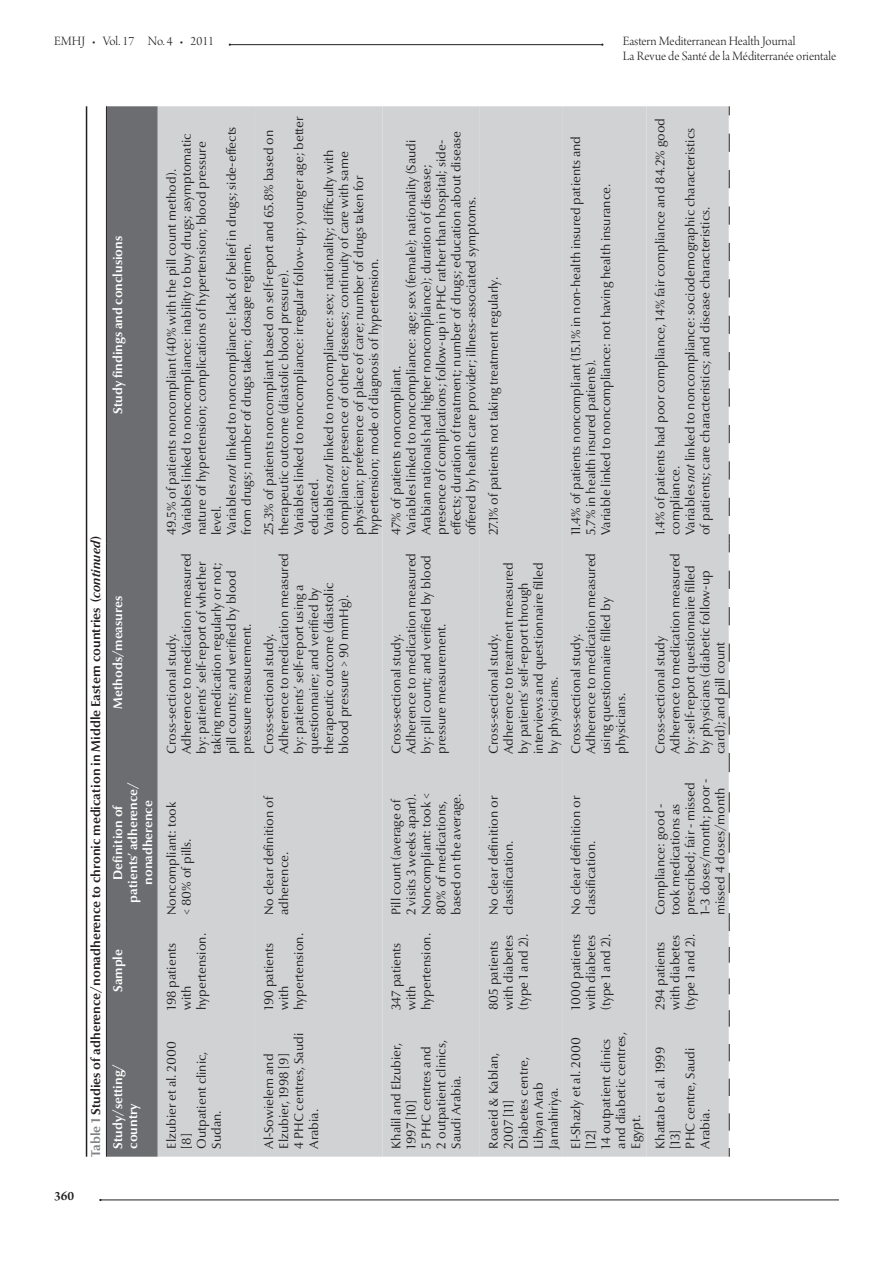
<style>
.page{position:relative;width:893px;height:1263px;background:#fff}
.page>*{position:absolute;margin:0;border:0;box-sizing:border-box;transform-origin:0 0}
.t1{font:13.5px/15px "Arno Pro Light Display";color:#231f20}
.t2{font:600 13.5px "Arno Pro";color:#231f20}
.tabletit{font:700 12.9px "Optima Nova LT Pro";color:#231f20}
.tabletxt{font:12.75px/15px "Optima Nova LT Pro";color:#231f20}
.tabletxt1{font:700 12.75px/15px "Optima Nova LT Pro";color:#fff}
.s1{color:#808285}
.s2{font-style:italic}
</style>
<div class="page">
<hr style="left:230px;top:44px;width:372px;height:1px;background:#231f20">
<hr style="left:100px;top:1199px;width:739px;height:1px;background:#231f20">
<hr style="left:86px;top:106px;width:1px;height:1051px;background:#231f20">
<div style="left:107px;top:106px;width:51px;height:1051px;background:#6c6d70"></div>
<div style="left:158px;top:106px;width:97px;height:1051px;background:#d1d2d4"></div>
<div style="left:255px;top:106px;width:127px;height:1051px;background:#d1d2d4"></div>
<div style="left:382px;top:106px;width:98px;height:1051px;background:#d1d2d4"></div>
<div style="left:480px;top:106px;width:82px;height:1051px;background:#d1d2d4"></div>
<div style="left:562px;top:106px;width:84px;height:1051px;background:#d1d2d4"></div>
<div style="left:646px;top:106px;width:83px;height:1051px;background:#d1d2d4"></div>
<hr style="left:106px;top:1018px;width:1px;height:139px;background:#231f20">
<hr style="left:106px;top:923px;width:1px;height:95px;background:#231f20">
<hr style="left:106px;top:762px;width:1px;height:161px;background:#231f20">
<hr style="left:106px;top:543px;width:1px;height:219px;background:#231f20">
<hr style="left:106px;top:106px;width:1px;height:437px;background:#231f20">
<svg style="left:729px;top:1044px;width:1px;height:87px"></svg>
<svg style="left:729px;top:946px;width:1px;height:48px"></svg>
<svg style="left:729px;top:1010px;width:1px;height:17px"></svg>
<svg style="left:729px;top:792px;width:1px;height:101px"></svg>
<svg style="left:729px;top:913px;width:1px;height:18px"></svg>
<svg style="left:729px;top:570px;width:1px;height:165px"></svg>
<svg style="left:729px;top:753px;width:1px;height:19px"></svg>
<svg style="left:729px;top:133px;width:1px;height:383px"></svg>
<svg style="left:729px;top:534px;width:1px;height:18px"></svg>
<p class="t1" style="left:54px;top:34px;width:162px">EMHJ • Vol. 17 No. 4 • 2011</p>
<p class="t1" style="left:623px;top:34px;width:215px">Eastern Mediterranean Health Journal<br>La Revue de Santé de la Méditerranée orientale</p>
<p class="t2" style="left:54px;top:1188px;width:22px">360</p>
<p class="tabletxt1" style="left:110px;top:414px;width:179px;rotate:-90deg">Study findings and conclusions</p>
<p class="tabletit" style="left:88px;top:1157px;width:622px;rotate:-90deg"><span class="s1">Table 1</span> Studies of adherence/nonadherence to chronic medication in Middle Eastern countries (<span class="s2">continued</span>)</p>
<p class="tabletxt1" style="left:110px;top:709px;width:114px;rotate:-90deg">Methods/measures</p>
<p class="tabletxt1" style="left:110px;top:903px;width:122px;text-align:center;rotate:-90deg">Definition of patients’ adherence/ nonadherence</p>
<p class="tabletxt1" style="left:110px;top:992px;width:45px;rotate:-90deg">Sample</p>
<p class="tabletxt1" style="left:110px;top:1148px;width:86px;rotate:-90deg">Study/setting/ country</p>
<p class="tabletxt" style="left:179px;top:535px;width:403px;rotate:-90deg">Variables linked to noncompliance: inability to buy drugs; asymptomatic nature of hypertension; complications of hypertension; blood pressure level.</p>
<p class="tabletxt" style="left:224px;top:535px;width:410px;rotate:-90deg">Variables <span class="s2">not</span> linked to noncompliance: lack of belief in drugs; side-effects from drugs; number of drugs taken; dosage regimen.</p>
<p class="tabletxt" style="left:164px;top:535px;width:368px;rotate:-90deg">49.5% of patients noncompliant (40% with the pill count method).</p>
<p class="tabletxt" style="left:179px;top:754px;width:203px;rotate:-90deg">Adherence to medication measured by: patients’ self-report of whether taking medication regularly or not; pill counts; and verified by blood pressure measurement.</p>
<p class="tabletxt" style="left:164px;top:754px;width:122px;rotate:-90deg">Cross-sectional study.</p>
<p class="tabletxt" style="left:291px;top:535px;width:420px;rotate:-90deg">Variables linked to noncompliance: irregular follow-up; younger age; better educated.</p>
<p class="tabletxt" style="left:261px;top:535px;width:407px;rotate:-90deg">25.3% of patients noncompliant based on self-report and 65.8% based on therapeutic outcome (diastolic blood pressure).</p>
<p class="tabletxt" style="left:321px;top:535px;width:387px;rotate:-90deg">Variables <span class="s2">not</span> linked to noncompliance: sex; nationality; difficulty with compliance; presence of other diseases; continuity of care with same physician; preference of place of care; number of drugs taken for hypertension; mode of diagnosis of hypertension.</p>
<p class="tabletxt" style="left:276px;top:754px;width:203px;rotate:-90deg">Adherence to medication measured by: patients’ self-report using a questionnaire; and verified by therapeutic outcome (diastolic blood pressure &gt; 90 mmHg).</p>
<p class="tabletxt" style="left:261px;top:754px;width:122px;rotate:-90deg">Cross-sectional study.</p>
<p class="tabletxt" style="left:404px;top:535px;width:405px;rotate:-90deg">Variables linked to noncompliance: age; sex (female); nationality (Saudi Arabian nationals had higher noncompliance); duration of disease; presence of complications; follow-up in PHC rather than hospital; side&shy;effects; duration of treatment; number of drugs; education about disease offered by health care provider; illness-associated symptoms.</p>
<p class="tabletxt" style="left:389px;top:535px;width:171px;rotate:-90deg">47% of patients noncompliant.</p>
<p class="tabletxt" style="left:404px;top:754px;width:203px;rotate:-90deg">Adherence to medication measured by: pill count; and verified by blood pressure measurement.</p>
<p class="tabletxt" style="left:389px;top:754px;width:122px;rotate:-90deg">Cross-sectional study.</p>
<p class="tabletxt" style="left:486px;top:535px;width:260px;rotate:-90deg">27.1% of patients not taking treatment regularly.</p>
<p class="tabletxt" style="left:501px;top:754px;width:193px;rotate:-90deg">Adherence to treatment measured by patients’ self-report through interviews and questionnaire filled by physicians.</p>
<p class="tabletxt" style="left:486px;top:754px;width:122px;rotate:-90deg">Cross-sectional study.</p>
<p class="tabletxt" style="left:568px;top:535px;width:401px;rotate:-90deg">11.4% of patients noncompliant (15.1% in non-health insured patients and<br>5.7% in health insured patients).</p>
<p class="tabletxt" style="left:598px;top:535px;width:353px;rotate:-90deg">Variable linked to noncompliance: not having health insurance.</p>
<p class="tabletxt" style="left:583px;top:754px;width:203px;rotate:-90deg">Adherence to medication measured using questionnaire filled by physicians.</p>
<p class="tabletxt" style="left:568px;top:754px;width:122px;rotate:-90deg">Cross-sectional study.</p>
<p class="tabletxt" style="left:164px;top:915px;width:115px;rotate:-90deg">Noncompliant: took &lt; 80% of pills.</p>
<p class="tabletxt" style="left:164px;top:1010px;width:78px;rotate:-90deg">198 patients with hypertension.</p>
<p class="tabletxt" style="left:164px;top:1148px;width:109px;rotate:-90deg">Elzubier et al. 2000 [8]</p>
<p class="tabletxt" style="left:194px;top:1148px;width:99px;rotate:-90deg">Outpatient clinic,<br>Sudan.</p>
<p class="tabletxt" style="left:261px;top:915px;width:120px;rotate:-90deg">No clear definition of adherence.</p>
<p class="tabletxt" style="left:261px;top:1010px;width:78px;rotate:-90deg">190 patients with hypertension.</p>
<p class="tabletxt" style="left:291px;top:1148px;width:117px;rotate:-90deg">4 PHC centres, Saudi<br>Arabia.</p>
<p class="tabletxt" style="left:261px;top:1148px;width:96px;rotate:-90deg">Al-Sowielem and<br>Elzubier, 1998 [9]</p>
<p class="tabletxt" style="left:389px;top:915px;width:124px;rotate:-90deg">Pill count (average of<br>2 visits 3 weeks apart).<br>Noncompliant: took &lt;<br>80% of medications, based on the average.</p>
<p class="tabletxt" style="left:389px;top:1010px;width:78px;rotate:-90deg">347 patients with hypertension.</p>
<p class="tabletxt" style="left:389px;top:1148px;width:107px;rotate:-90deg">Khalil and Elzubier,<br>1997 [10]</p>
<p class="tabletxt" style="left:419px;top:1148px;width:110px;rotate:-90deg">5 PHC centres and<br>2 outpatient clinics,<br>Saudi Arabia.</p>
<p class="tabletxt" style="left:486px;top:915px;width:121px;rotate:-90deg">No clear definition or classification.</p>
<p class="tabletxt" style="left:486px;top:1010px;width:78px;rotate:-90deg">805 patients with diabetes (type 1 and 2).</p>
<p class="tabletxt" style="left:568px;top:915px;width:121px;rotate:-90deg">No clear definition or classification.</p>
<p class="tabletxt" style="left:568px;top:1010px;width:78px;text-align:justify;rotate:-90deg">1000 patients with diabetes (type 1 and 2).</p>
<p class="tabletxt" style="left:486px;top:1148px;width:98px;rotate:-90deg">Roaeid &amp; Kablan,<br>2007 [11]</p>
<p class="tabletxt" style="left:516px;top:1148px;width:93px;rotate:-90deg">Diabetes centre,<br>Libyan Arab<br>Jamahiriya.</p>
<p class="tabletxt" style="left:568px;top:1148px;width:113px;rotate:-90deg">El-Shazly et al. 2000 [12]</p>
<p class="tabletxt" style="left:598px;top:1148px;width:118px;rotate:-90deg">14 outpatient clinics and diabetic centres,<br>Egypt.</p>
<p class="tabletxt" style="left:653px;top:535px;width:419px;rotate:-90deg">1.4% of patients had poor compliance, 14% fair compliance and 84.2% good compliance.</p>
<p class="tabletxt" style="left:683px;top:535px;width:409px;rotate:-90deg">Variables <span class="s2">not</span> linked to noncompliance: sociodemographic characteristics of patients; care characteristics; and disease characteristics.</p>
<p class="tabletxt" style="left:668px;top:754px;width:203px;rotate:-90deg">Adherence to medication measured by: self-report questionnaire filled by physicians (diabetic follow-up card); and pill count</p>
<p class="tabletxt" style="left:653px;top:754px;width:119px;rotate:-90deg">Cross-sectional study</p>
<p class="tabletxt" style="left:653px;top:915px;width:138px;rotate:-90deg">Compliance: good - took medications as prescribed; fair - missed<br>1–3 doses/month; poor - missed 4 doses/month</p>
<p class="tabletxt" style="left:653px;top:1010px;width:78px;rotate:-90deg">294 patients with diabetes (type 1 and 2).</p>
<p class="tabletxt" style="left:653px;top:1148px;width:103px;rotate:-90deg">Khattab et al. 1999 [13]</p>
<p class="tabletxt" style="left:683px;top:1148px;width:102px;rotate:-90deg">PHC centre, Saudi<br>Arabia.</p>
</div>
